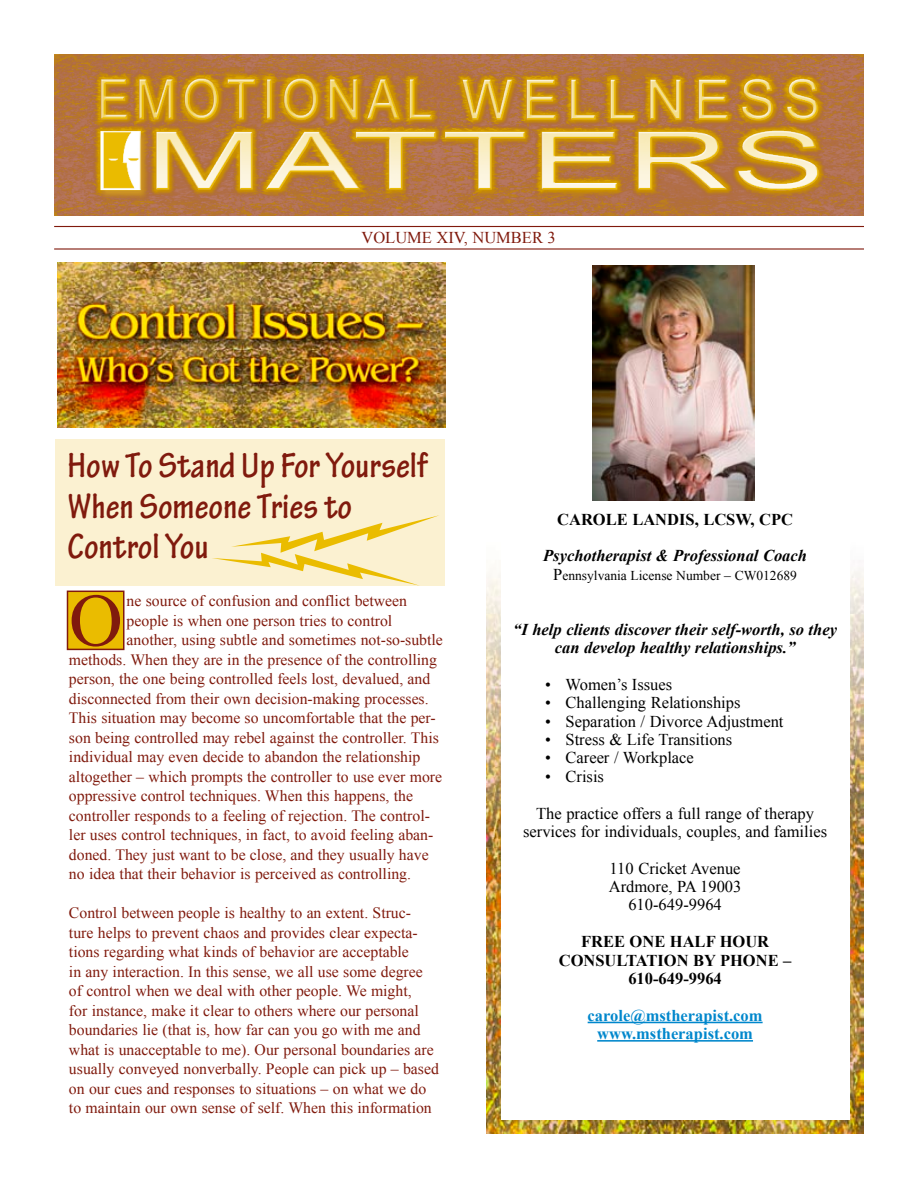
<style>
.page{position:relative;width:918px;height:1188px;background:#fff}
.page>*{position:absolute;margin:0;border:0;box-sizing:border-box;transform-origin:0 0}
.t1{font:74.7px "Times New Roman";color:#801a0d}
.t2{font:700 condensed 37.5px/40.5px "Tekton Pro";color:#801a0d}
.t3{font:16.5px/18.5px "Times New Roman";color:#000;text-align:center}
.t4{font:italic 700 16.5px/18.5px "Times New Roman";color:#000;text-align:center}
.t5{font:700 16.5px/18.5px "Times New Roman";color:#000;text-align:center}
.t6{font:700 16.5px/18.5px "Times New Roman";color:#0087cc;text-align:center}
.t7{font:16.5px "Times New Roman";color:#801a0d}
.t8{font:15.75px/19.5px "Times New Roman";color:#801a0d}
.t9{font:13.5px "Times New Roman";color:#000}
.s1{font-size:16.5px}
</style>
<div class="page">
<div style="left:67px;top:591px;width:57px;height:59px;background:#eabc00;border:2px solid #801a0d"></div>
<img style="left:54px;top:54px;width:810px;height:162px">
<div style="left:55px;top:439px;width:390px;height:147px;background:#fbf1d1"></div>
<hr style="left:54px;top:226px;width:810px;height:1px;background:#801a0d">
<hr style="left:54px;top:248px;width:810px;height:2px;background:#801a0d">
<img style="left:486px;top:568px;width:378px;height:565px">
<img style="left:57px;top:262px;width:389px;height:165px">
<svg style="left:212px;top:515px;width:227px;height:71px"></svg>
<div style="left:501px;top:503px;width:348px;height:616px;background:#fff"></div>
<hr style="left:588px;top:1022px;width:175px;height:1px;background:#0087cc">
<hr style="left:597px;top:1040px;width:156px;height:2px;background:#0087cc">
<img style="left:592px;top:266px;width:162px;height:234px">
<p class="t7" style="left:361px;top:227px;width:196px">VOLUME XIV, NUMBER 3</p>
<h2 class="t2" style="left:68px;top:446px;width:361px">How To Stand Up For Yourself<br>When Someone Tries to<br>Control You</h2>
<h1 class="t1" style="left:69px;top:570px;width:55px">O</h1>
<p class="t8" style="left:127px;top:591px;width:282px">ne source of confusion and conflict between</p>
<p class="t8" style="left:127px;top:611px;width:267px">people is when one person tries to control</p>
<p class="t8" style="left:127px;top:630px;width:318px">another, using subtle and sometimes not-so-subtle</p>
<p class="t8" style="left:69px;top:650px;width:370px">methods. When they are in the presence of the controlling</p>
<p class="t8" style="left:69px;top:669px;width:363px">person, the one being controlled feels lost, devalued, and</p>
<p class="t8" style="left:69px;top:689px;width:361px">disconnected from their own decision-making processes.</p>
<p class="t8" style="left:69px;top:708px;width:368px">This situation may become so uncomfortable that the per-</p>
<p class="t8" style="left:69px;top:728px;width:371px">son being controlled may rebel against the controller. This</p>
<p class="t8" style="left:69px;top:747px;width:353px">individual may even decide to abandon the relationship</p>
<p class="t8" style="left:69px;top:767px;width:375px">altogether – which prompts the controller to use ever more</p>
<p class="t8" style="left:69px;top:786px;width:346px">oppressive control techniques. When this happens, the</p>
<p class="t8" style="left:69px;top:806px;width:363px">controller responds to a feeling of rejection. The control-</p>
<p class="t8" style="left:69px;top:825px;width:366px">ler uses control techniques, in fact, to avoid feeling aban-</p>
<p class="t8" style="left:69px;top:845px;width:361px">doned. They just want to be close, and they usually have</p>
<p class="t8" style="left:69px;top:864px;width:344px">no idea that their behavior is perceived as controlling.</p>
<p class="t8" style="left:69px;top:903px;width:371px">Control between people is healthy to an extent. Struc&shy;ture helps to prevent chaos and provides clear expecta&shy;tions regarding what kinds of behavior are acceptable<br>in any interaction. In this sense, we all use some degree of control when we deal with other people. We might,<br>for instance, make it clear to others where our personal boundaries lie (that is, how far can you go with me and what is unacceptable to me). Our personal boundaries are usually conveyed nonverbally. People can pick up – based on our cues and responses to situations – on what we do to maintain our own sense of self. When this information</p>
<p class="t5" style="left:557px;top:509px;width:237px">CAROLE LANDIS, LCSW, CPC</p>
<p class="t4" style="left:543px;top:546px;width:265px">Psychotherapist &amp; Professional Coach</p>
<p class="t9" style="left:553px;top:566px;width:245px"><span class="s1">P</span>ennsylvania License Number – CW012689</p>
<p class="t4" style="left:513px;top:620px;width:325px">“I help clients discover their self-worth, so they can develop healthy relationships.”</p>
<p class="t3" style="left:545px;top:675px;width:129px">• Women’s Issues</p>
<p class="t3" style="left:545px;top:693px;width:197px">• Challenging Relationships</p>
<p class="t3" style="left:545px;top:712px;width:240px">• Separation / Divorce Adjustment</p>
<p class="t3" style="left:545px;top:730px;width:188px">• Stress &amp; Life Transitions</p>
<p class="t3" style="left:545px;top:748px;width:150px">• Career / Workplace</p>
<p class="t3" style="left:545px;top:767px;width:60px">• Crisis</p>
<p class="t3" style="left:523px;top:804px;width:306px">The practice offers a full range of therapy services for individuals, couples, and families</p>
<p class="t3" style="left:609px;top:859px;width:134px">110 Cricket Avenue<br>Ardmore, PA 19003<br>610-649-9964</p>
<p class="t5" style="left:559px;top:932px;width:234px">FREE ONE HALF HOUR<br>CONSULTATION BY PHONE –<br>610-649-9964</p>
<p class="t6" style="left:588px;top:1006px;width:176px">carole@mstherapist.com www.mstherapist.com</p>
</div>
